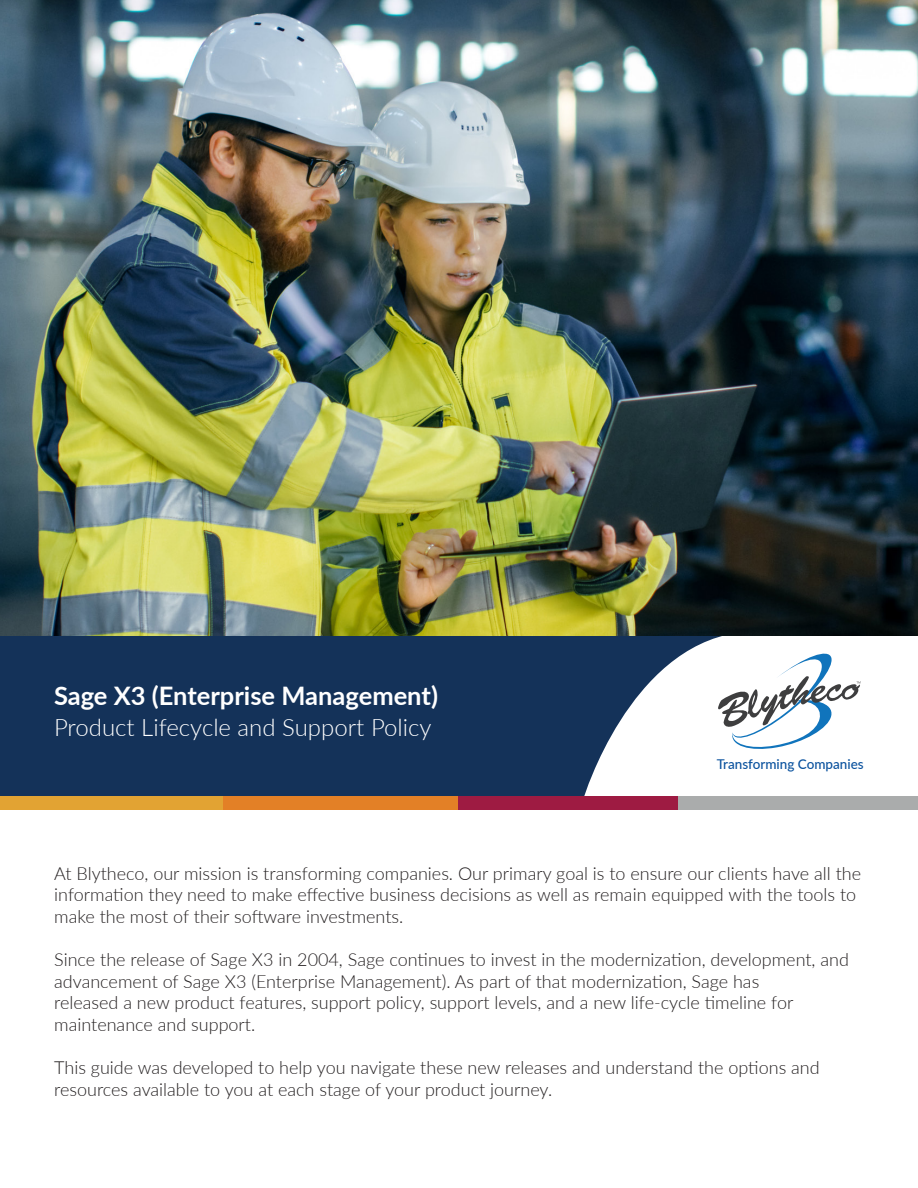
<style>
.page{position:relative;width:918px;height:1188px;background:#fff}
.page>*{position:absolute;margin:0;border:0;box-sizing:border-box;transform-origin:0 0}
.t1{font:700 25.5px "Lato";color:#fff}
.t2{font:300 24px "Lato";color:#fff}
.Paragraph_Style_1{font:300 18px/21.6px "Lato";color:#231f20}
.t3{font:500 13.5px "Lato";color:#0a529e}
</style>
<div class="page">
<div style="left:0;top:631px;width:917px;height:166px;background:#143259"></div>
<svg style="left:584px;top:631px;width:334px;height:165px;fill:#fff"></svg>
<svg style="left:718px;top:654px;width:143px;height:95px;background:#d6dde2"></svg>
<div style="left:0;top:796px;width:223px;height:14px;background:#e2a333"></div>
<div style="left:223px;top:796px;width:239px;height:14px;background:#e38026"></div>
<div style="left:459px;top:796px;width:239px;height:14px;background:#9e1b42"></div>
<div style="left:679px;top:796px;width:239px;height:14px;background:#aaacac"></div>
<img style="left:0;top:0;width:917px;height:635px">
<p class="t1" style="left:54px;top:676px;width:386px">Sage X3 (Enterprise Management)</p>
<p class="t2" style="left:54px;top:711px;width:379px">Product Lifecycle and Support Policy</p>
<p class="t3" style="left:717px;top:755px;width:149px">Transforming Companies</p>
<p class="Paragraph_Style_1" style="left:54px;top:862px;width:808px">At Blytheco, our mission is transforming companies. Our primary goal is to ensure our clients have all the information they need to make effective business decisions as well as remain equipped with the tools to make the most of their software investments.</p>
<p class="Paragraph_Style_1" style="left:54px;top:948px;width:796px">Since the release of Sage X3 in 2004, Sage continues to invest in the modernization, development, and advancement of Sage X3 (Enterprise Management). As part of that modernization, Sage has</p>
<p class="Paragraph_Style_1" style="left:54px;top:991px;width:741px">released a new product features, support policy, support levels, and a new life-cycle timeline for</p>
<p class="Paragraph_Style_1" style="left:54px;top:1013px;width:203px">maintenance and support.</p>
<p class="Paragraph_Style_1" style="left:54px;top:1056px;width:767px">This guide was developed to help you navigate these new releases and understand the options and</p>
<p class="Paragraph_Style_1" style="left:54px;top:1078px;width:500px">resources available to you at each stage of your product journey.</p>
</div>
